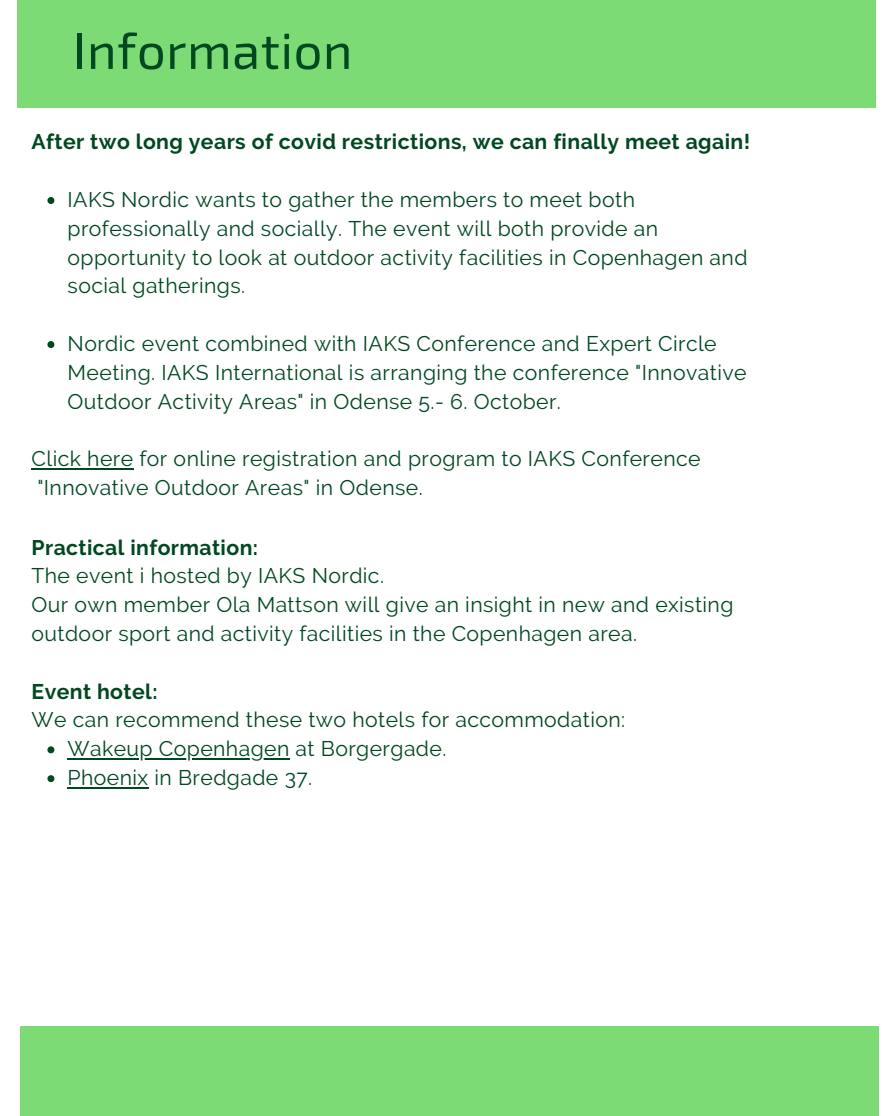
<style>
.page{position:relative;width:893px;height:1116px;background:#fff}
.page>*{position:absolute;margin:0;border:0;box-sizing:border-box;transform-origin:0 0}
.t1{font:50.85px "Exo 2";letter-spacing:.01em;color:#004820}
.t2{font:21.15px/28.8px "Raleway";letter-spacing:.02em;color:#004820}
.t3{font:700 21.15px "Raleway";letter-spacing:.02em;color:#004820}
</style>
<div class="page">
<div style="left:18px;top:0;width:857px;height:108px;background:#7cdb74"></div>
<div style="left:21px;top:1026px;width:857px;height:89px;background:#7cdb74"></div>
<svg style="left:47px;top:197px;width:7px;height:7px"></svg>
<svg style="left:47px;top:341px;width:7px;height:7px"></svg>
<svg style="left:47px;top:746px;width:7px;height:7px"></svg>
<hr style="left:68px;top:758px;width:222px;height:2px;background:#004820">
<svg style="left:47px;top:775px;width:7px;height:7px"></svg>
<hr style="left:68px;top:787px;width:81px;height:2px;background:#004820">
<hr style="left:32px;top:468px;width:102px;height:2px;background:#004820">
<h1 class="t1" style="left:73px;top:18px;width:281px">Information</h1>
<p class="t3" style="left:32px;top:129px;width:720px">After two long years of covid restrictions, we can finally meet again!</p>
<p class="t2" style="left:68px;top:185px;width:681px">IAKS Nordic wants to gather the members to meet both professionally and socially. The event will both provide an opportunity to look at outdoor activity facilities in Copenhagen and social gatherings.</p>
<p class="t2" style="left:68px;top:329px;width:680px">Nordic event combined with IAKS Conference and Expert Circle<br>Meeting. IAKS International is arranging the conference "Innovative<br>Outdoor Activity Areas" in Odense 5.- 6. October.</p>
<p class="t2" style="left:32px;top:444px;width:670px">Click here for online registration and program to IAKS Conference "Innovative Outdoor Areas" in Odense.</p>
<p class="t3" style="left:32px;top:535px;width:228px">Practical information:</p>
<p class="t2" style="left:32px;top:562px;width:703px">The event i hosted by IAKS Nordic.<br>Our own member Ola Mattson will give an insight in new and existing outdoor sport and activity facilities in the Copenhagen area.</p>
<p class="t3" style="left:32px;top:679px;width:127px">Event hotel:</p>
<p class="t2" style="left:32px;top:706px;width:595px">We can recommend these two hotels for accommodation:</p>
<p class="t2" style="left:68px;top:734px;width:380px">Wakeup Copenhagen at Borgergade.<br>Phoenix in Bredgade 37.</p>
</div>
